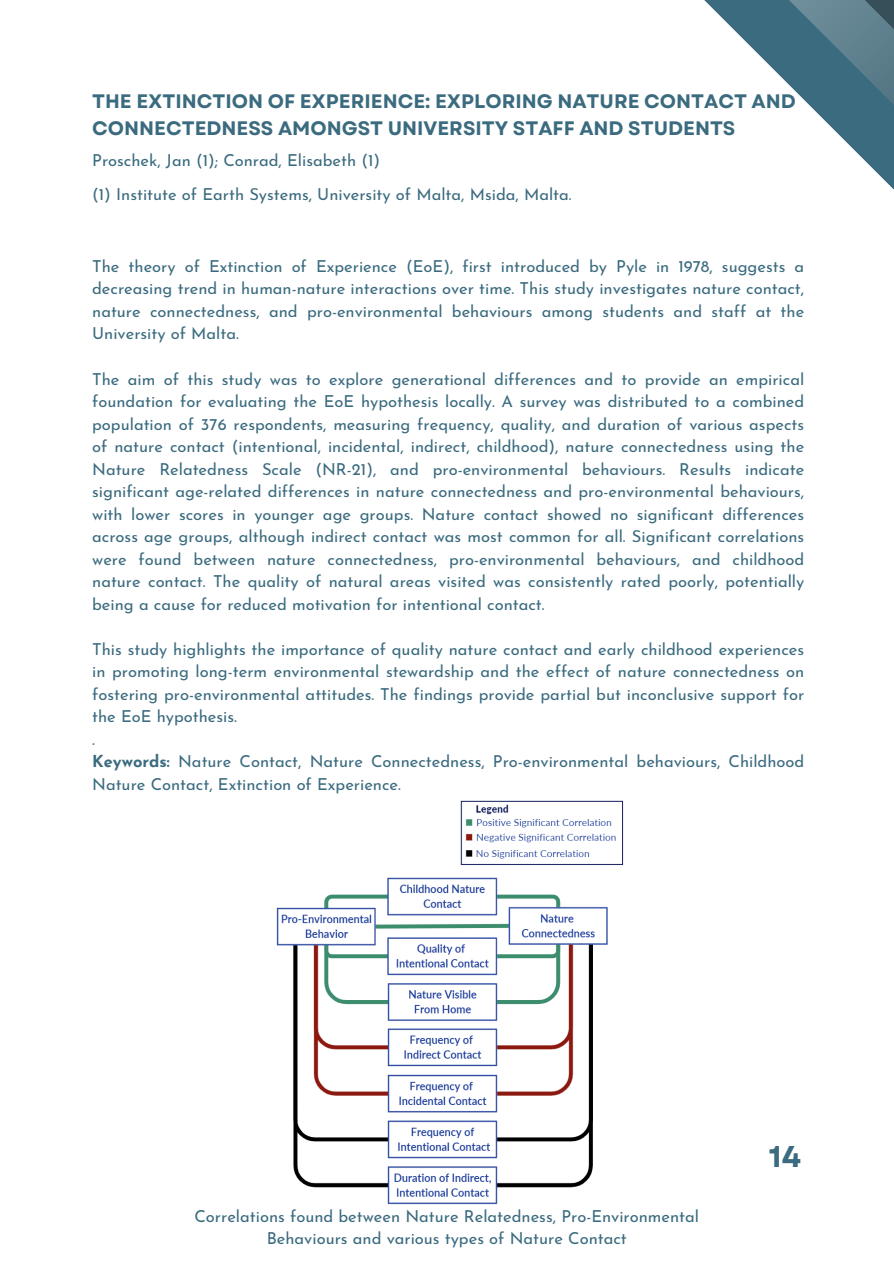
<style>
.page{position:relative;width:894px;height:1264px;background:#fff}
.page>*{position:absolute;margin:0;border:0;box-sizing:border-box;transform-origin:0 0}
.t1{font:700 30px "Garet";color:#3b6b7f}
.t2{font:700 19.5px/27px "Garet";color:#3b6b7f}
.t3{font:16.5px/22.5px "Josefin Sans";color:#3b6b7f;text-align:justify}
.s1{font-weight:700}
</style>
<div class="page">
<svg style="left:704px;top:0;width:189px;height:189px"></svg>
<img style="left:276px;top:800px;width:348px;height:404px">
<h1 class="t2" style="left:92px;top:87px;width:705px">THE EXTINCTION OF EXPERIENCE: EXPLORING NATURE CONTACT AND<br>CONNECTEDNESS AMONGST UNIVERSITY STAFF AND STUDENTS</h1>
<p class="t3" style="left:92px;top:151px;width:289px">Proschek, Jan (1); Conrad, Elisabeth (1)</p>
<p class="t3" style="left:92px;top:185px;width:481px">(1) Institute of Earth Systems, University of Malta, Msida, Malta.</p>
<p class="t3" style="left:92px;top:256px;width:713px">The theory of Extinction of Experience (EoE), first introduced by Pyle in 1978, suggests a decreasing trend in human-nature interactions over time. This study investigates nature contact, nature connectedness, and pro-environmental behaviours among students and staff at the University of Malta.</p>
<p class="t3" style="left:92px;top:369px;width:713px">The aim of this study was to explore generational differences and to provide an empirical foundation for evaluating the EoE hypothesis locally. A survey was distributed to a combined population of 376 respondents, measuring frequency, quality, and duration of various aspects of nature contact (intentional, incidental, indirect, childhood), nature connectedness using the Nature Relatedness Scale (NR-21), and pro-environmental behaviours. Results indicate significant age-related differences in nature connectedness and pro-environmental behaviours, with lower scores in younger age groups. Nature contact showed no significant differences across age groups, although indirect contact was most common for all. Significant correlations were found between nature connectedness, pro-environmental behaviours, and childhood nature contact. The quality of natural areas visited was consistently rated poorly, potentially being a cause for reduced motivation for intentional contact.</p>
<p class="t3" style="left:92px;top:639px;width:713px">This study highlights the importance of quality nature contact and early childhood experiences in promoting long-term environmental stewardship and the effect of nature connectedness on fostering pro-environmental attitudes. The findings provide partial but inconclusive support for the EoE hypothesis.</p>
<p class="t3" style="left:92px;top:729px;width:4px">.</p>
<p class="t3" style="left:92px;top:751px;width:713px"><span class="s1">Keywords:</span> Nature Contact, Nature Connectedness, Pro-environmental behaviours, Childhood<br>Nature Contact, Extinction of Experience.</p>
<p class="t3" style="left:194px;top:1206px;width:506px;text-align:center">Correlations found between Nature Relatedness, Pro-Environmental<br>Behaviours and various types of Nature Contact</p>
<p class="t1" style="left:768px;top:1134px;width:34px">14</p>
</div>
